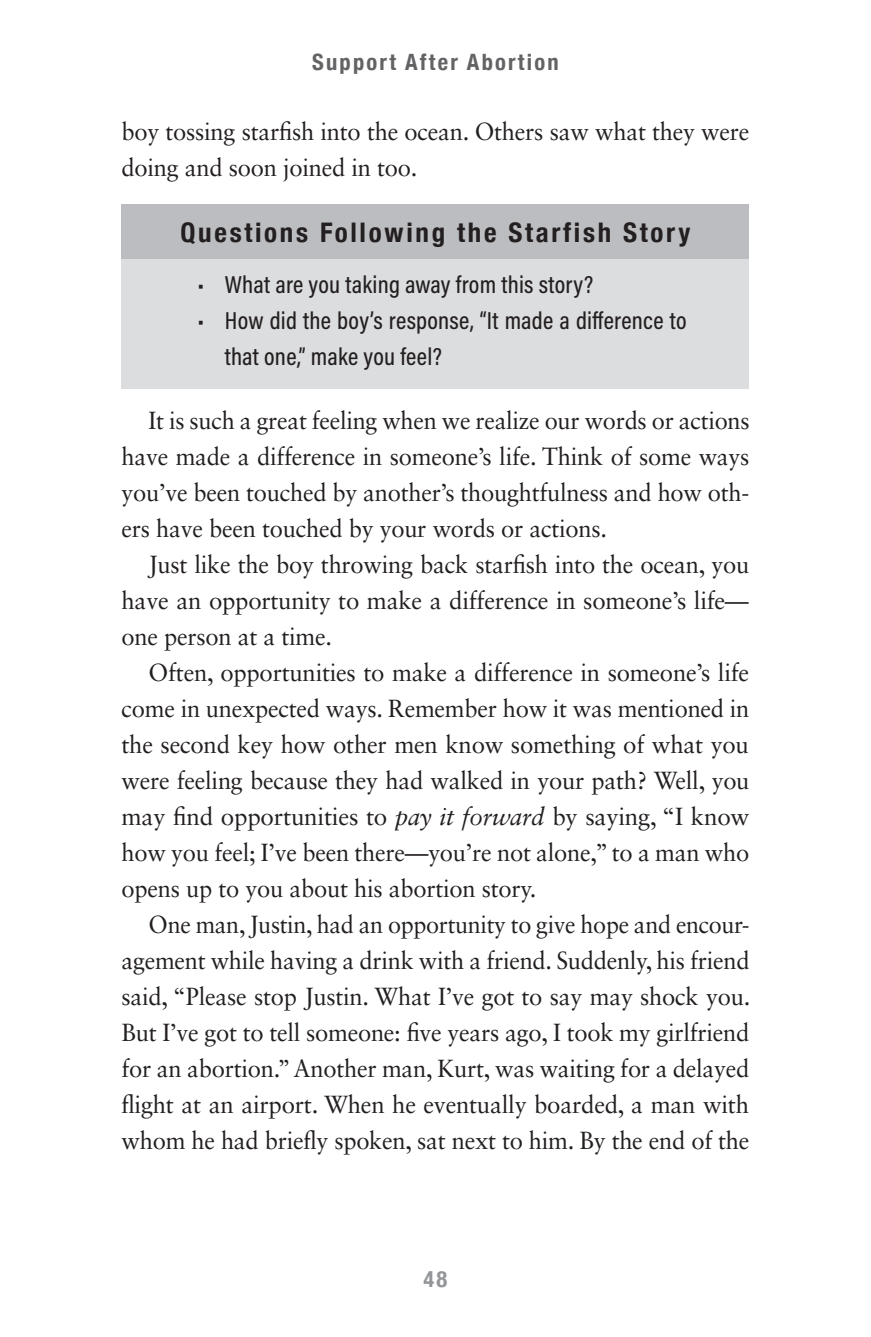
<style>
.page{position:relative;width:871px;height:1337px;background:#fff}
.page>*{position:absolute;margin:0;border:0;box-sizing:border-box;transform-origin:0 0}
.t1{font:700 condensed 27px "Helvetica Neue";letter-spacing:.1em;color:#231f20}
.t2{font:24.75px/36px "Sabon LT Std";letter-spacing:-.01em;color:#231f20;text-align:justify;scale:.95 1}
.t3{font:24.75px/36px "Sabon LT Std";letter-spacing:-.01em;color:#231f20;text-align:justify}
.t4{font:24.75px/36px "Sabon LT Std";letter-spacing:-.01em;color:#231f20;scale:.96 1}
.t5{font:500 24.75px/36px "Acumin Pro Cond";letter-spacing:.01em;color:#231f20}
.t6{font:700 condensed 22.5px "Helvetica Neue";letter-spacing:.1em;color:#636366}
.t7{font:700 condensed 22.5px "Helvetica Neue";color:#939598}
.s1{font-style:italic}
</style>
<div class="page">
<div style="left:122px;top:205px;width:627px;height:54px;background:#bcbdc0"></div>
<div style="left:122px;top:259px;width:627px;height:129px;background:#dcdddf"></div>
<p class="t6" style="left:312px;top:44px;width:248px">Support After Abortion</p>
<p class="t4" style="left:122px;top:114px;width:655px">boy tossing starfish into the ocean. Others saw what they were doing and soon joined in too.</p>
<p class="t1" style="left:181px;top:210px;width:511px">Questions Following the Starfish Story</p>
<p class="t5" style="left:198px;top:266px;width:397px">• What are you taking away from this story?</p>
<p class="t5" style="left:225px;top:302px;width:463px;text-indent:-27px">• How did the boy’s response, “It made a difference to that one,” make you feel?</p>
<p class="t2" style="left:122px;top:402px;width:662px;text-indent:27px">It is such a great feeling when we realize our words or actions have made a difference in someone’s life. Think of some ways you’ve been touched by another’s thoughtfulness and how oth&shy;ers have been touched by your words or actions.</p>
<p class="t4" style="left:122px;top:546px;width:655px;text-align:justify;text-indent:27px">Just like the boy throwing back starfish into the ocean, you have an opportunity to make a difference in someone’s life— one person at a time.</p>
<p class="t3" style="left:122px;top:654px;width:629px;text-indent:27px">Often, opportunities to make a difference in someone’s life come in unexpected ways. Remember how it was mentioned in the second key how other men know something of what you were feeling because they had walked in your path? Well, you may find opportunities to <span class="s1">pay it forward</span> by saying, “I know how you feel; I’ve been there—you’re not alone,” to a man who opens up to you about his abortion story.</p>
<p class="t2" style="left:122px;top:906px;width:663px;text-indent:27px">One man, Justin, had an opportunity to give hope and encour&shy;agement while having a drink with a friend. Suddenly, his friend said, “Please stop Justin. What I’ve got to say may shock you.<br>But I’ve got to tell someone: five years ago, I took my girlfriend for an abortion.” Another man, Kurt, was waiting for a delayed flight at an airport. When he eventually boarded, a man with whom he had briefly spoken, sat next to him. By the end of the</p>
<p class="t7" style="left:423px;top:1260px;width:25px">48</p>
</div>
